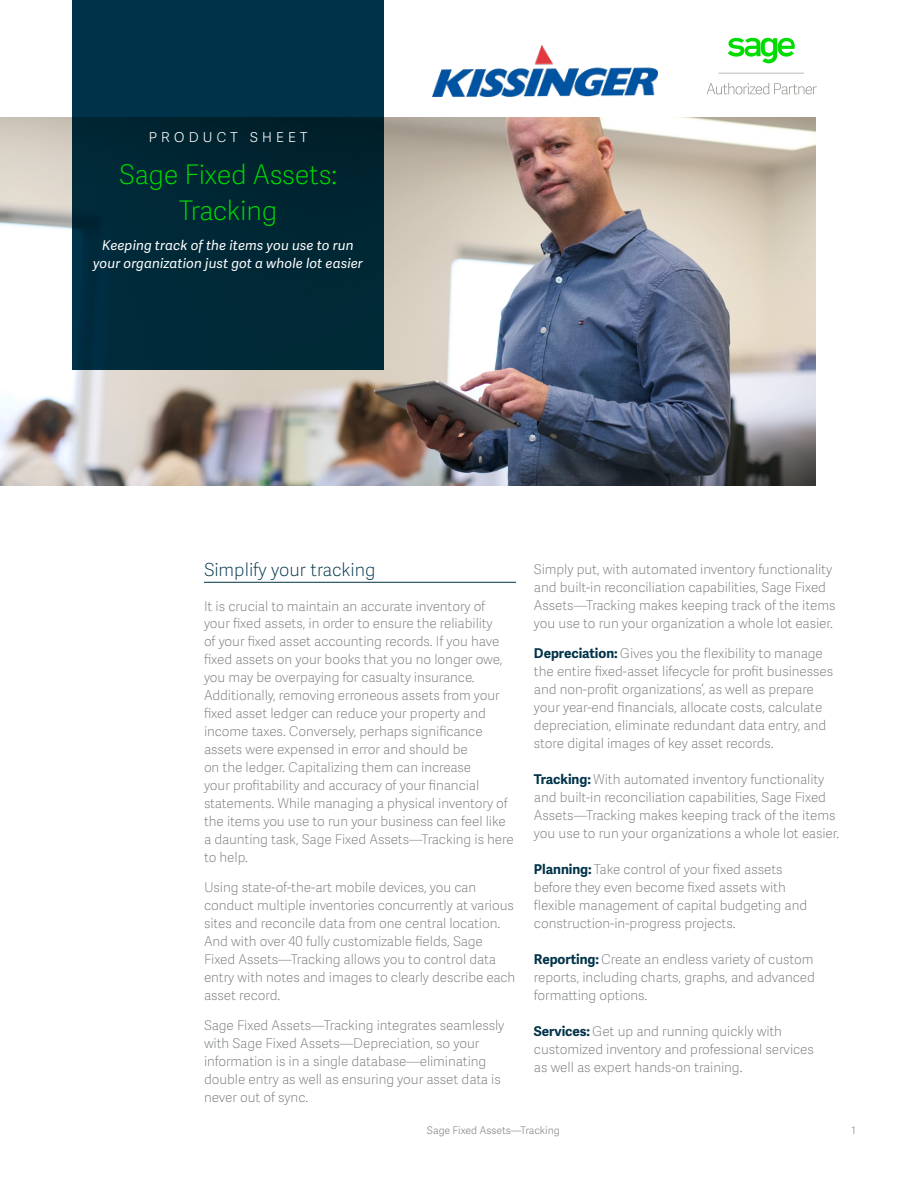
<style>
.page{position:relative;width:918px;height:1188px;background:#fff}
.page>*{position:absolute;margin:0;border:0;box-sizing:border-box;transform-origin:0 0}
.Boxed_Header__Short{font:27px/36px "Adelle Sans SAGE Th";letter-spacing:-.01em;color:#00dc00;text-align:center}
.Intro_SubHead_2{font:18px "Adelle Sans SAGE Th";color:#003349}
.Boxed_Title___Short{font:18px "Adelle Sans SAGE Th";letter-spacing:.2em;color:#fff}
.Body_Copy{font:13.5px/18px "Adelle Sans SAGE Th";letter-spacing:-.005em;color:#75787b}
.Body_Bold_SubHead{font:13.5px/18px "Adelle Sans SAGE Th";letter-spacing:-.005em;color:#75787b}
.Boxed_Descriptor___S{font:italic 13.5px/18px "Adelle Sans SAGE";letter-spacing:.01em;color:#fff;text-align:center}
.t1{font:10.5px "Adelle Sans SAGE Lt";letter-spacing:-.005em;color:#888b8d}
.s1{font-family:"Adelle Sans SAGE";font-weight:700;color:#003349}
</style>
<div class="page">
<svg style="left:707px;top:83px;width:110px;height:11px"></svg>
<svg style="left:718px;top:73px;width:86px;height:1px"></svg>
<svg style="left:728px;top:38px;width:67px;height:25px"></svg>
<img style="left:0;top:117px;width:816px;height:369px">
<hr style="left:204px;top:582px;width:312px;height:1px;background:#003349">
<svg style="left:72px;top:0;width:312px;height:370px;background:#002b3b"></svg>
<img style="left:433px;top:46px;width:225px;height:50px">
<p class="Boxed_Title___Short" style="left:148px;top:123px;width:161px">PRODUCT SHEET</p>
<p class="Boxed_Header__Short" style="left:119px;top:156px;width:219px">Sage Fixed Assets:<br>Tracking</p>
<p class="Boxed_Descriptor___S" style="left:93px;top:236px;width:271px">Keeping track of the items you use to run your organization just got a whole lot easier</p>
<p class="Intro_SubHead_2" style="left:204px;top:557px;width:173px">Simplify your tracking</p>
<p class="Body_Copy" style="left:204px;top:596px;width:311px">It is crucial to maintain an accurate inventory of your fixed assets, in order to ensure the reliability<br>of your fixed asset accounting records. If you have fixed assets on your books that you no longer owe, you may be overpaying for casualty insurance.<br>Additionally, removing erroneous assets from your fixed asset ledger can reduce your property and income taxes. Conversely, perhaps significance assets were expensed in error and should be<br>on the ledger. Capitalizing them can increase<br>your profitability and accuracy of your financial statements. While managing a physical inventory of the items you use to run your business can feel like a daunting task, Sage Fixed Assets—Tracking is here to help.</p>
<p class="Body_Copy" style="left:204px;top:878px;width:313px">Using state-of-the-art mobile devices, you can conduct multiple inventories concurrently at various sites and reconcile data from one central location.<br>And with over 40 fully customizable fields, Sage Fixed Assets—Tracking allows you to control data entry with notes and images to clearly describe each asset record.</p>
<p class="Body_Copy" style="left:204px;top:1016px;width:302px">Sage Fixed Assets—Tracking integrates seamlessly with Sage Fixed Assets—Depreciation, so your information is in a single database—eliminating double entry as well as ensuring your asset data is never out of sync.</p>
<p class="Body_Copy" style="left:534px;top:560px;width:303px">Simply put, with automated inventory functionality and built-in reconciliation capabilities, Sage Fixed Assets—Tracking makes keeping track of the items you use to run your organization a whole lot easier.</p>
<p class="Body_Bold_SubHead" style="left:534px;top:644px;width:301px"><span class="s1">Depreciation:</span> Gives you the flexibility to manage the entire fixed-asset lifecycle for profit businesses and non-profit organizations’, as well as prepare your year-end financials, allocate costs, calculate depreciation, eliminate redundant data entry, and store digital images of key asset records.</p>
<p class="Body_Bold_SubHead" style="left:534px;top:770px;width:307px"><span class="s1">Tracking:</span> With automated inventory functionality and built-in reconciliation capabilities, Sage Fixed Assets—Tracking makes keeping track of the items you use to run your organizations a whole lot easier.</p>
<p class="Body_Bold_SubHead" style="left:534px;top:860px;width:275px"><span class="s1">Planning:</span> Take control of your fixed assets before they even become fixed assets with flexible management of capital budgeting and construction-in-progress projects.</p>
<p class="Body_Bold_SubHead" style="left:534px;top:950px;width:283px;text-align:justify"><span class="s1">Reporting:</span> Create an endless variety of custom reports, including charts, graphs, and advanced formatting options.</p>
<p class="Body_Bold_SubHead" style="left:534px;top:1022px;width:281px"><span class="s1">Services:</span> Get up and running quickly with customized inventory and professional services as well as expert hands-on training.</p>
<p class="t1" style="left:427px;top:1123px;width:134px">Sage Fixed Assets—Tracking</p>
<p class="t1" style="left:851px;top:1123px;width:6px">1</p>
</div>
